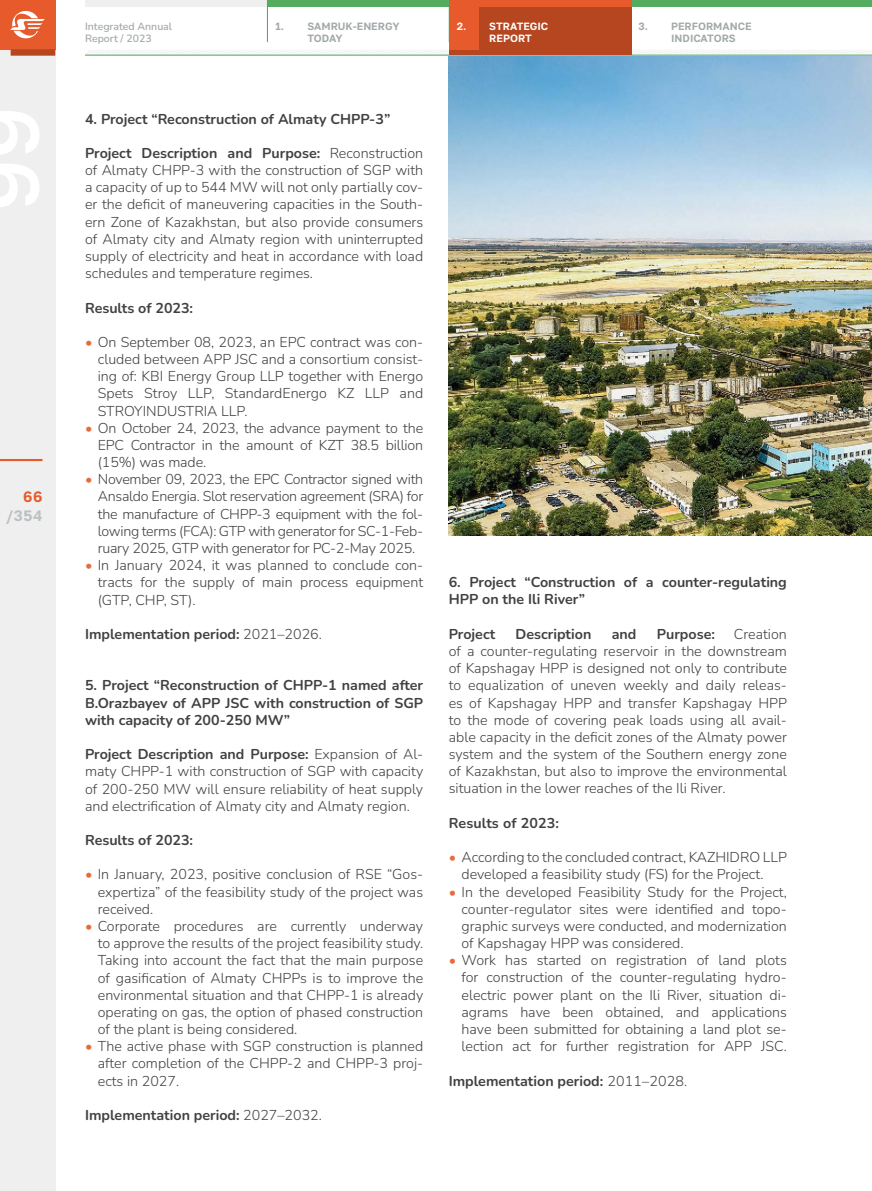
<style>
.page{position:relative;width:872px;height:1191px;background:#fff}
.page>*{position:absolute;margin:0;border:0;box-sizing:border-box;transform-origin:0 0}
.t1{font:600 15px "Golos Text";color:#bbc0c1}
.t2{font:600 15px "Golos Text";color:#e65a2c}
.t3{font:300 14.25px/17.1px "Nunito";color:#414042;text-align:justify}
.t4{font:700 14.25px/17.1px "Nunito";color:#414042;text-align:justify}
.t5{font:600 10.5px/12px "Golos Text";color:#a3a9aa}
.t6{font:600 10.5px/12px "Nunito";color:#a3a9aa}
.t7{font:600 10.5px/12px "Golos Text";color:#fff}
.s1{font-weight:700}
.s2{font-weight:500;color:#e86b3b}
.s3{font-weight:300}
</style>
<div class="page">
<img style="left:449px;top:57px;width:423px;height:479px">
<div style="left:85px;top:0;width:787px;height:6px;background:#efeff0"></div>
<div style="left:267px;top:0;width:605px;height:6px;background:#54ac5f"></div>
<svg style="left:85px;top:48px;width:787px;height:9px"></svg>
<hr style="left:85px;top:55px;width:787px;height:1px;background:#54ac5f">
<div style="left:0;top:0;width:55px;height:1191px;background:#efeff0"></div>
<hr style="left:0;top:459px;width:43px;height:2px;background:#e65a2c">
<div style="left:0;top:0;width:55px;height:49px;background:#e65a2c"></div>
<svg style="left:10px;top:10px;width:35px;height:29px"></svg>
<div style="left:11px;top:49px;width:44px;height:7px;background:#b5461f"></div>
<hr style="left:267px;top:0;width:1px;height:42px;background:#54ac5f">
<div style="left:449px;top:0;width:182px;height:55px;background:#b5461f"></div>
<div style="left:449px;top:0;width:182px;height:6px;background:#e65a2c"></div>
<div style="left:449px;top:0;width:29px;height:49px;background:#e65a2c"></div>
<p class="t2" style="left:23px;top:487px;width:21px">66</p>
<p class="t1" style="left:6px;top:507px;width:38px">/354</p>
<p class="t6" style="left:85px;top:20px;width:89px">Integrated Annual<br>Report / 2023</p>
<p class="t5" style="left:275px;top:20px;width:10px">1.</p>
<p class="t7" style="left:489px;top:20px;width:60px">STRATEGIC<br>REPORT</p>
<p class="t5" style="left:307px;top:20px;width:94px">SAMRUK-ENERGY</p>
<p class="t5" style="left:638px;top:20px;width:11px">3.</p>
<p class="t5" style="left:307px;top:32px;width:37px">TODAY</p>
<p class="t7" style="left:457px;top:20px;width:11px">2.</p>
<p class="t5" style="left:671px;top:20px;width:82px">PERFORMANCE<br>INDICATORS</p>
<p class="t4" style="left:85px;top:109px;width:307px">4. Project “Reconstruction of Almaty CHPP-3”</p>
<p class="t3" style="left:85px;top:144px;width:340px"><span class="s1">Project Description and Purpose:</span> Reconstruction of Almaty CHPP-3 with the construction of SGP with a capacity of up to 544 MW will not only partially cov&shy;er the deficit of maneuvering capacities in the South&shy;ern Zone of Kazakhstan, but also provide consumers of Almaty city and Almaty region with uninterrupted supply of electricity and heat in accordance with load schedules and temperature regimes.</p>
<p class="t4" style="left:85px;top:298px;width:110px">Results of 2023:</p>
<p class="t3" style="left:98px;top:333px;width:327px;text-indent:-13px"><span class="s2">•</span> On September 08, 2023, an EPC contract was con&shy;cluded between APP JSC and a consortium consist&shy;ing of: KBI Energy Group LLP together with Energo Spets Stroy LLP, StandardEnergo KZ LLP and STROYINDUSTRIA LLP.</p>
<p class="t3" style="left:98px;top:419px;width:327px;text-indent:-13px"><span class="s2">•</span> On October 24, 2023, the advance payment to the EPC Contractor in the amount of KZT 38.5 billion (15%) was made.</p>
<p class="t3" style="left:98px;top:470px;width:327px;text-indent:-13px"><span class="s2">•</span> November 09, 2023, the EPC Contractor signed with Ansaldo Energia. Slot reservation agreement (SRA) for the manufacture of CHPP-3 equipment with the fol&shy;lowing terms (FCA): GTP with generator for SC-1-Feb&shy;ruary 2025, GTP with generator for PC-2-May 2025.</p>
<p class="t3" style="left:98px;top:556px;width:327px;text-indent:-13px"><span class="s2">•</span> In January 2024, it was planned to conclude con&shy;tracts for the supply of main process equipment (GTP, CHP, ST).</p>
<p class="t4" style="left:85px;top:625px;width:238px">Implementation period: <span class="s3">2021–2026.</span></p>
<p class="t4" style="left:85px;top:676px;width:340px">5. Project “Reconstruction of CHPP-1 named after B.Orazbayev of APP JSC with construction of SGP with capacity of 200-250 MW”</p>
<p class="t3" style="left:85px;top:745px;width:340px"><span class="s1">Project Description and Purpose:</span> Expansion of Al&shy;maty CHPP-1 with construction of SGP with capacity of 200-250 MW will ensure reliability of heat supply and electrification of Almaty city and Almaty region.</p>
<p class="t4" style="left:85px;top:831px;width:110px">Results of 2023:</p>
<p class="t3" style="left:98px;top:865px;width:327px;text-indent:-13px"><span class="s2">•</span> In January, 2023, positive conclusion of RSE “Gos&shy;expertiza” of the feasibility study of the project was received.</p>
<p class="t3" style="left:98px;top:917px;width:327px;text-indent:-13px"><span class="s2">•</span> Corporate procedures are currently underway to approve the results of the project feasibility study.<br>Taking into account the fact that the main purpose of gasification of Almaty CHPPs is to improve the environmental situation and that CHPP-1 is already operating on gas, the option of phased construction of the plant is being considered.</p>
<p class="t3" style="left:98px;top:1037px;width:327px;text-indent:-13px"><span class="s2">•</span> The active phase with SGP construction is planned after completion of the CHPP-2 and CHPP-3 proj&shy;ects in 2027.</p>
<p class="t4" style="left:85px;top:1105px;width:238px">Implementation period: <span class="s3">2027–2032.</span></p>
<p class="t4" style="left:449px;top:573px;width:340px">6. Project “Construction of a counter-regulating<br>HPP on the Ili River”</p>
<p class="t4" style="left:449px;top:625px;width:48px">Project</p>
<p class="t4" style="left:515px;top:625px;width:77px">Description</p>
<p class="t4" style="left:612px;top:625px;width:26px">and</p>
<p class="t4" style="left:657px;top:625px;width:59px">Purpose:</p>
<p class="t3" style="left:449px;top:625px;width:340px;text-indent:285px">Creation of a counter-regulating reservoir in the downstream of Kapshagay HPP is designed not only to contribute to equalization of uneven weekly and daily releas&shy;es of Kapshagay HPP and transfer Kapshagay HPP to the mode of covering peak loads using all avail&shy;able capacity in the deficit zones of the Almaty power system and the system of the Southern energy zone of Kazakhstan, but also to improve the environmental situation in the lower reaches of the Ili River.</p>
<p class="t4" style="left:449px;top:813px;width:112px">Results of 2023:</p>
<p class="t3" style="left:461px;top:848px;width:327px;text-indent:-13px"><span class="s2">•</span> According to the concluded contract, KAZHIDRO LLP developed a feasibility study (FS) for the Project.</p>
<p class="t3" style="left:461px;top:882px;width:327px;text-indent:-13px"><span class="s2">•</span> In the developed Feasibility Study for the Project, counter-regulator sites were identified and topo&shy;graphic surveys were conducted, and modernization of Kapshagay HPP was considered.</p>
<p class="t3" style="left:461px;top:951px;width:327px;text-indent:-13px"><span class="s2">•</span> Work has started on registration of land plots for construction of the counter-regulating hydro&shy;electric power plant on the Ili River, situation di&shy;agrams have been obtained, and applications have been submitted for obtaining a land plot se&shy;lection act for further registration for APP JSC.</p>
<p class="t4" style="left:449px;top:1071px;width:240px">Implementation period: <span class="s3">2011–2028.</span></p>
</div>
